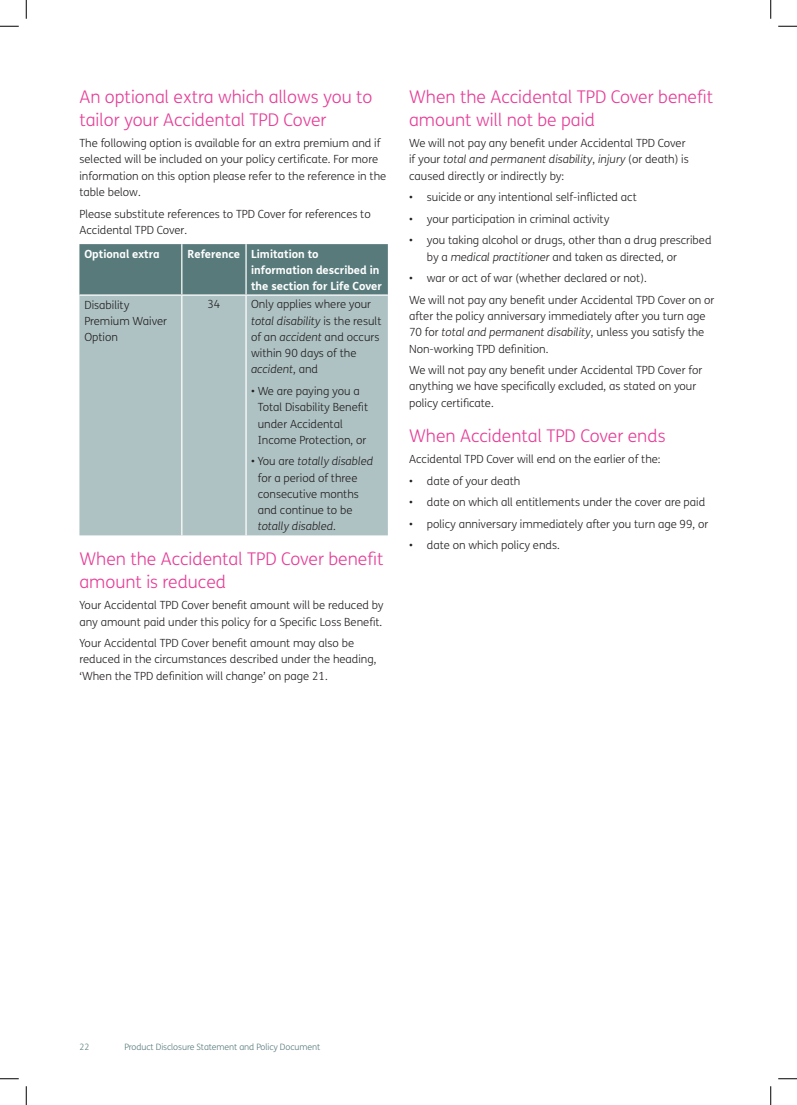
<style>
.page{position:relative;width:797px;height:1105px;background:#fff}
.page>*{position:absolute;margin:0;border:0;box-sizing:border-box;transform-origin:0 0}
.t1{font:300 17.5px/22.5px "FS Me";color:#e63e97}
.t2{font:300 11.25px/16.2px "FS Me";color:#231f20}
.t3{font:700 11.25px/16.2px "FS Me";color:#fff}
.t4{font:300 8.75px "FS Me";letter-spacing:-.01em;color:#587a7b}
.s1{font-style:italic}
</style>
<div class="page">
<div style="left:79px;top:244px;width:309px;height:50px;background:#587a7b"></div>
<div style="left:79px;top:296px;width:309px;height:239px;background:#aec2c4"></div>
<hr style="left:181px;top:244px;width:1px;height:50px;background:#fff">
<hr style="left:245px;top:244px;width:2px;height:50px;background:#fff">
<hr style="left:181px;top:296px;width:1px;height:239px;background:#fff">
<hr style="left:245px;top:296px;width:2px;height:239px;background:#fff">
<svg style="left:0;top:25px;width:19px;height:2px"></svg>
<svg style="left:778px;top:25px;width:19px;height:2px"></svg>
<svg style="left:0;top:1078px;width:19px;height:1px"></svg>
<svg style="left:778px;top:1078px;width:19px;height:1px"></svg>
<svg style="left:25px;top:0;width:2px;height:19px"></svg>
<svg style="left:25px;top:1086px;width:2px;height:19px"></svg>
<svg style="left:770px;top:0;width:1px;height:19px"></svg>
<svg style="left:770px;top:1086px;width:1px;height:19px"></svg>
<h1 class="t1" style="left:79px;top:85px;width:294px">An optional extra which allows you to tailor your Accidental TPD Cover</h1>
<p class="t2" style="left:79px;top:135px;width:308px">The following option is available for an extra premium and if selected will be included on your policy certificate. For more information on this option please refer to the reference in the table below.</p>
<p class="t2" style="left:79px;top:205px;width:293px">Please substitute references to TPD Cover for references to<br>Accidental TPD Cover.</p>
<p class="t3" style="left:84px;top:245px;width:77px">Optional extra</p>
<p class="t3" style="left:251px;top:245px;width:132px;text-indent:-63px">Reference Limitation to information described in the section for Life Cover</p>
<p class="t2" style="left:84px;top:296px;width:84px">Disability<br>Premium Waiver<br>Option</p>
<p class="t2" style="left:207px;top:296px;width:14px">34</p>
<p class="t2" style="left:251px;top:296px;width:132px">Only applies where your <span class="s1">total disability</span> is the result of an <span class="s1">accident</span> and occurs within 90 days of the <span class="s1">accident</span>, and</p>
<p class="t2" style="left:258px;top:383px;width:112px;text-indent:-7px">• We are paying you a<br>Total Disability Benefit under Accidental<br>Income Protection, or</p>
<p class="t2" style="left:258px;top:453px;width:117px;text-indent:-7px">• You are <span class="s1">totally disabled </span>for a period of three consecutive months and continue to be <span class="s1">totally disabled</span>.</p>
<h1 class="t1" style="left:79px;top:547px;width:305px">When the Accidental TPD Cover benefit amount is reduced</h1>
<p class="t2" style="left:79px;top:597px;width:306px">Your Accidental TPD Cover benefit amount will be reduced by any amount paid under this policy for a Specific Loss Benefit.</p>
<p class="t2" style="left:79px;top:635px;width:298px">Your Accidental TPD Cover benefit amount may also be reduced in the circumstances described under the heading, ‘When the TPD definition will change’ on page 21.</p>
<h1 class="t1" style="left:409px;top:85px;width:305px">When the Accidental TPD Cover benefit amount will not be paid</h1>
<p class="t2" style="left:409px;top:135px;width:281px">We will not pay any benefit under Accidental TPD Cover if your <span class="s1">total and permanent disability</span>, <span class="s1">injury</span> (or death) is caused directly or indirectly by:</p>
<p class="t2" style="left:409px;top:189px;width:229px">• suicide or any intentional self-inflicted act</p>
<p class="t2" style="left:409px;top:210px;width:202px">• your participation in criminal activity</p>
<p class="t2" style="left:427px;top:232px;width:286px;text-indent:-18px">• you taking alcohol or drugs, other than a drug prescribed by a <span class="s1">medical practitioner</span> and taken as directed, or</p>
<p class="t2" style="left:409px;top:267px;width:307px;line-height:21.6px">• war or act of war (whether declared or not).<br>We will not pay any benefit under Accidental TPD Cover on or</p>
<p class="t2" style="left:409px;top:308px;width:298px;text-align:justify">after the policy anniversary immediately after you turn age 70 for <span class="s1">total and permanent disability</span>, unless you satisfy the Non-working TPD definition.</p>
<p class="t2" style="left:409px;top:362px;width:295px">We will not pay any benefit under Accidental TPD Cover for anything we have specifically excluded, as stated on your policy certificate.</p>
<h1 class="t1" style="left:409px;top:424px;width:258px">When Accidental TPD Cover ends</h1>
<p class="t2" style="left:409px;top:451px;width:253px">Accidental TPD Cover will end on the earlier of the:</p>
<p class="t2" style="left:409px;top:472px;width:113px">• date of your death</p>
<p class="t2" style="left:409px;top:494px;width:298px">• date on which all entitlements under the cover are paid</p>
<p class="t2" style="left:409px;top:515px;width:301px">• policy anniversary immediately after you turn age 99, or</p>
<p class="t2" style="left:409px;top:537px;width:152px">• date on which policy ends.</p>
<p class="t4" style="left:79px;top:1041px;width:11px">22</p>
<p class="t4" style="left:124px;top:1041px;width:197px">Product Disclosure Statement and Policy Document</p>
</div>
